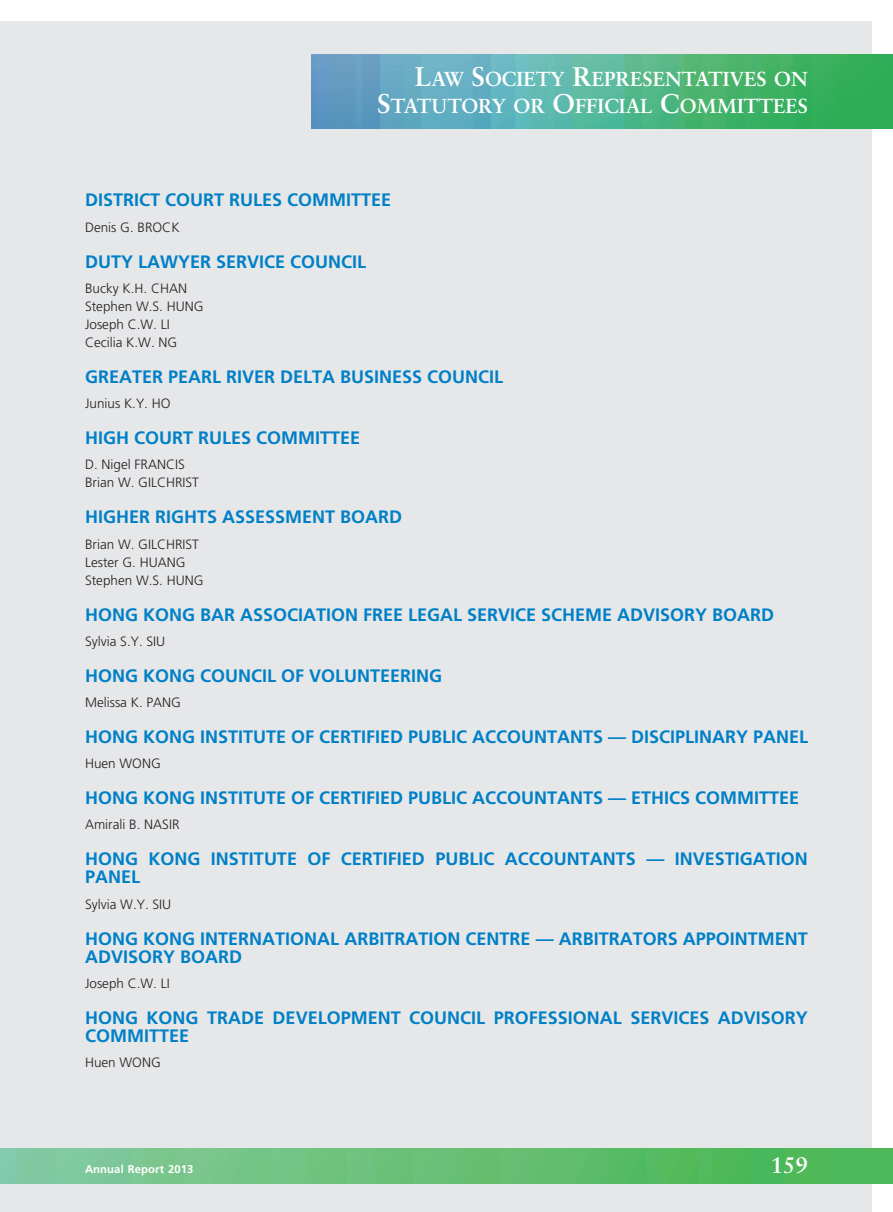
<style>
.page{position:relative;width:893px;height:1212px;background:#fff}
.page>*{position:absolute;margin:0;border:0;box-sizing:border-box;transform-origin:0 0}
.t1{font:700 22.5px "Sabon LT Std";color:#fff}
.t2{font:700 20.25px/27px "Sabon LT Std";color:#fff;text-align:right}
.t3{font:700 18px/18px "Frutiger LT Std";color:#0080c7}
.t4{font:300 13.5px/18px "Frutiger LT Std";color:#231f20}
.t5{font:700 11.25px "Frutiger LT Std";letter-spacing:.01em;color:#fff}
.s1{font-size:27px}
</style>
<div class="page">
<div style="left:0;top:21px;width:872px;height:1191px;background:#e6e7e9"></div>
<img style="left:312px;top:54px;width:581px;height:75px">
<img style="left:0;top:1148px;width:893px;height:35px">
<p class="t2" style="left:377px;top:65px;width:432px"><span class="s1">L</span>AW <span class="s1">S</span>OCIETY <span class="s1">R</span>EPRESENTATIVES ON<br><span class="s1">S</span>TATUTORY OR <span class="s1">O</span>FFICIAL <span class="s1">C</span>OMMITTEES</p>
<p class="t3" style="left:85px;top:191px;width:308px">DISTRICT COURT RULES COMMITTEE</p>
<p class="t4" style="left:85px;top:218px;width:96px">Denis G. BROCK</p>
<p class="t3" style="left:85px;top:252px;width:283px">DUTY LAWYER SERVICE COUNCIL</p>
<p class="t4" style="left:85px;top:279px;width:120px">Bucky K.H. CHAN<br>Stephen W.S. HUNG<br>Joseph C.W. LI<br>Cecilia K.W. NG</p>
<p class="t3" style="left:85px;top:368px;width:420px">GREATER PEARL RIVER DELTA BUSINESS COUNCIL</p>
<p class="t4" style="left:85px;top:395px;width:87px">Junius K.Y. HO</p>
<p class="t3" style="left:85px;top:429px;width:277px">HIGH COURT RULES COMMITTEE</p>
<p class="t4" style="left:85px;top:456px;width:116px">D. Nigel FRANCIS<br>Brian W. GILCHRIST</p>
<p class="t3" style="left:85px;top:508px;width:319px">HIGHER RIGHTS ASSESSMENT BOARD</p>
<p class="t4" style="left:85px;top:535px;width:120px">Brian W. GILCHRIST<br>Lester G. HUANG<br>Stephen W.S. HUNG</p>
<p class="t3" style="left:85px;top:605px;width:691px">HONG KONG BAR ASSOCIATION FREE LEGAL SERVICE SCHEME ADVISORY BOARD</p>
<p class="t4" style="left:85px;top:632px;width:82px">Sylvia S.Y. SIU</p>
<p class="t3" style="left:85px;top:666px;width:359px">HONG KONG COUNCIL OF VOLUNTEERING</p>
<p class="t4" style="left:85px;top:693px;width:98px">Melissa K. PANG</p>
<p class="t3" style="left:85px;top:728px;width:725px">HONG KONG INSTITUTE OF CERTIFIED PUBLIC ACCOUNTANTS — DISCIPLINARY PANEL</p>
<p class="t4" style="left:85px;top:755px;width:77px">Huen WONG</p>
<p class="t3" style="left:85px;top:789px;width:716px">HONG KONG INSTITUTE OF CERTIFIED PUBLIC ACCOUNTANTS — ETHICS COMMITTEE</p>
<p class="t4" style="left:85px;top:816px;width:96px">Amirali B. NASIR</p>
<p class="t3" style="left:85px;top:850px;width:724px">HONG KONG INSTITUTE OF CERTIFIED PUBLIC ACCOUNTANTS — INVESTIGATION<br>PANEL</p>
<p class="t4" style="left:85px;top:895px;width:88px">Sylvia W.Y. SIU</p>
<p class="t3" style="left:85px;top:929px;width:724px">HONG KONG INTERNATIONAL ARBITRATION CENTRE — ARBITRATORS APPOINTMENT<br>ADVISORY BOARD</p>
<p class="t4" style="left:85px;top:974px;width:86px">Joseph C.W. LI</p>
<p class="t3" style="left:85px;top:1009px;width:724px">HONG KONG TRADE DEVELOPMENT COUNCIL PROFESSIONAL SERVICES ADVISORY<br>COMMITTEE</p>
<p class="t4" style="left:85px;top:1054px;width:77px">Huen WONG</p>
<p class="t5" style="left:85px;top:1162px;width:110px">Annual Report 2013</p>
<p class="t1" style="left:771px;top:1151px;width:39px">159</p>
</div>
